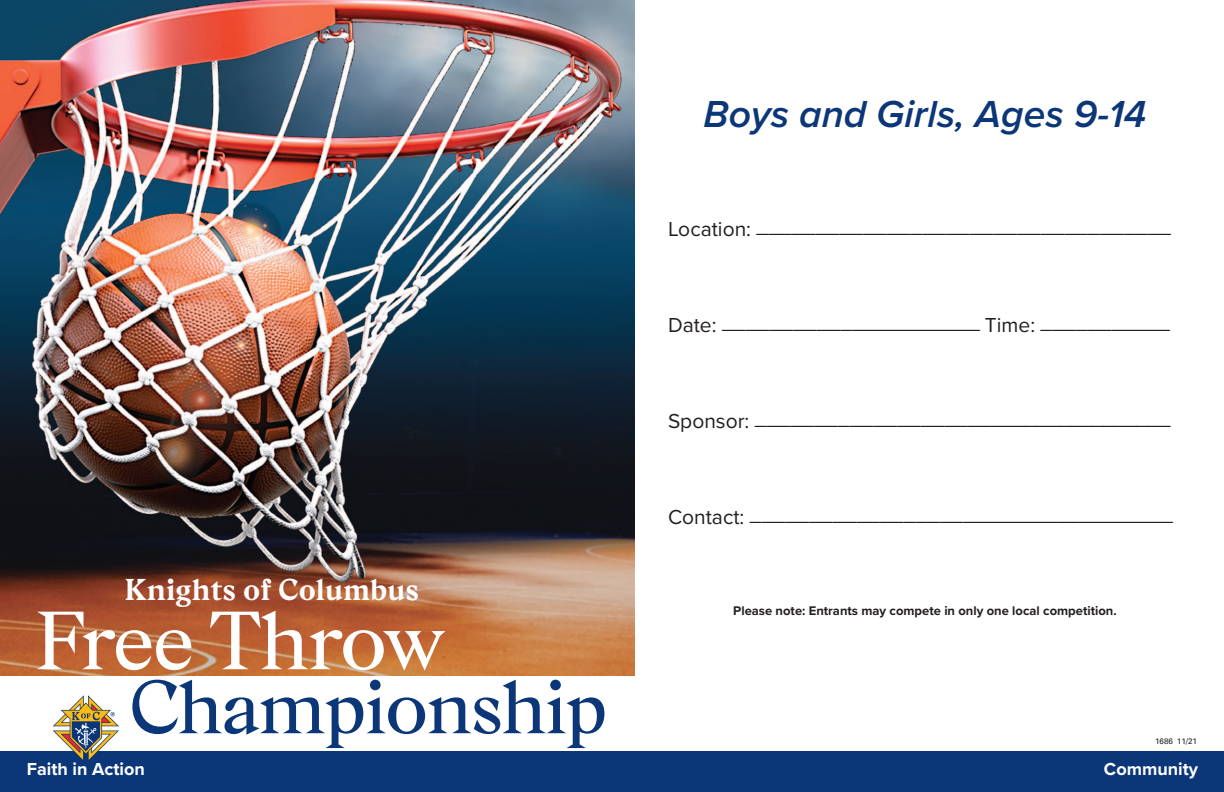
<style>
.page{position:relative;width:1224px;height:792px;background:#fff}
.page>*{position:absolute;margin:0;border:0;box-sizing:border-box;transform-origin:0 0}
.t1{font:82px "Mc Givney";letter-spacing:-.045em;color:#fff}
.t2{font:75px "Mc Givney";letter-spacing:-.035em;color:#0b3678}
.t3{font:italic 600 39px "Proxima Nova";color:#0b3678}
.t4{font:700 30px "Mc Givney";color:#fff}
.t5{font:21px "Proxima Nova";color:#231f20}
.t6{font:700 18px "Proxima Nova";color:#fff}
.t7{font:700 13px "Proxima Nova";color:#231f20}
.t8{font:8px "Univers";color:#231f20}
</style>
<div class="page">
<img style="left:0;top:0;width:634px;height:675px">
<div style="left:0;top:751px;width:1224px;height:41px;background:#0b3678"></div>
<svg style="left:53px;top:695px;width:66px;height:65px"></svg>
<p class="t3" style="left:703px;top:101px;width:445px">Boys and Girls, Ages 9-14</p>
<p class="t5" style="left:668px;top:217px;width:505px">Location: ___________________________________</p>
<p class="t5" style="left:668px;top:313px;width:504px">Date: ______________________ Time: ___________</p>
<p class="t5" style="left:668px;top:409px;width:504px">Sponsor: ____________________________________</p>
<p class="t4" style="left:124px;top:572px;width:297px">Knights of Columbus</p>
<p class="t1" style="left:34px;top:586px;width:413px">Free Throw</p>
<p class="t2" style="left:128px;top:657px;width:481px">Championship</p>
<p class="t5" style="left:668px;top:505px;width:506px">Contact: ____________________________________</p>
<p class="t7" style="left:733px;top:606px;width:385px">Please note: Entrants may compete in only one local competition.</p>
<p class="t8" style="left:1155px;top:738px;width:43px">1686 11/21</p>
<p class="t6" style="left:27px;top:763px;width:120px">Faith in Action</p>
<p class="t6" style="left:1104px;top:763px;width:96px">Community</p>
</div>
